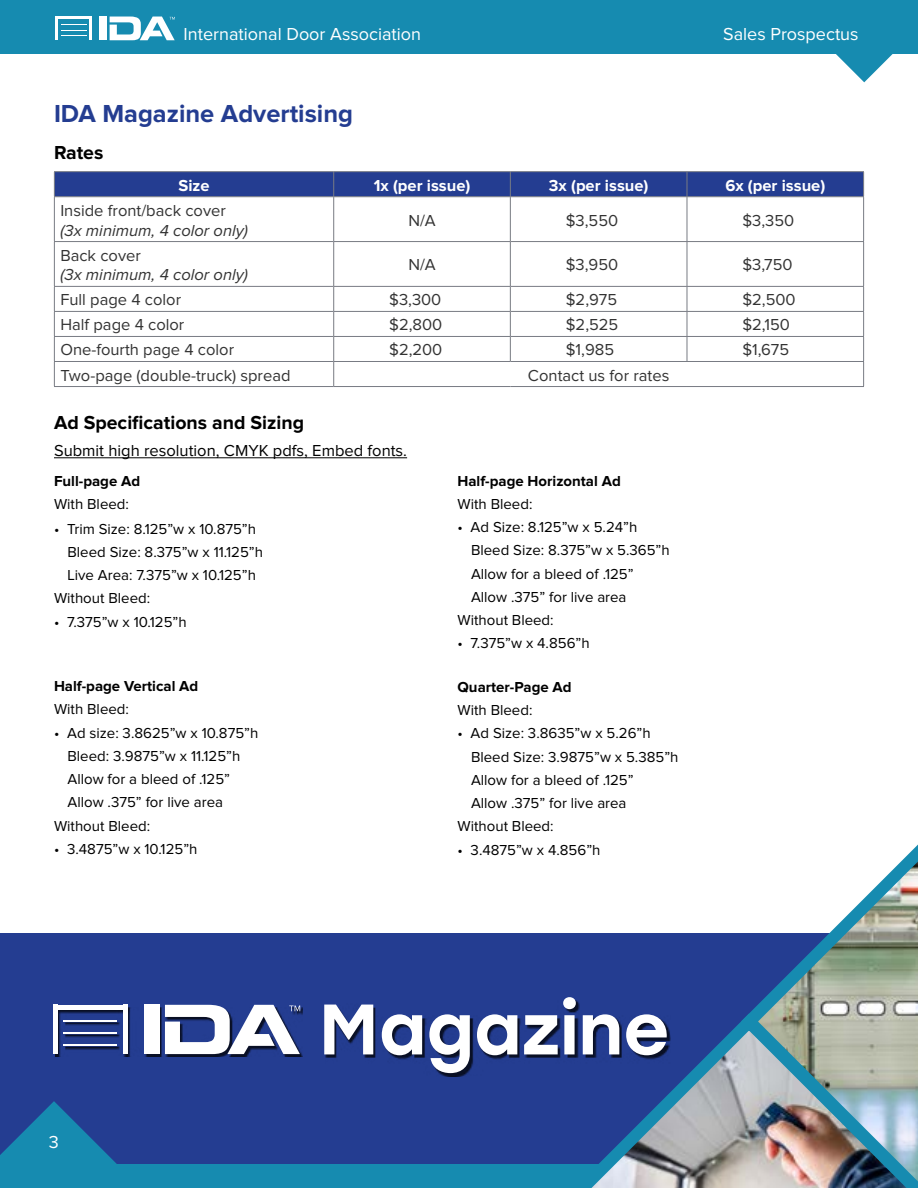
<style>
.page{position:relative;width:918px;height:1188px;background:#fff}
.page>*{position:absolute;margin:0;border:0;box-sizing:border-box;transform-origin:0 0}
.t1{font:500 71.25px "Stolzl";color:#fff}
.t2{font:700 25.5px "Proxima Nova";color:#243d91}
.t3{font:700 19.5px "Proxima Nova";color:#000}
.t4{font:18px "Proxima Nova";color:#fff}
.t5{font:16.5px "Proxima Nova";color:#333}
.t6{font:italic 16.5px "Proxima Nova";color:#333}
.t7{font:16.5px "Proxima Nova";color:#000}
.t8{font:700 16.5px "Proxima Nova";color:#fff}
.t9{font:15px "Proxima Nova";color:#000}
.t10{font:700 15px "Proxima Nova";color:#000}
</style>
<div class="page">
<svg style="left:836px;top:54px;width:57px;height:28px"></svg>
<div style="left:0;top:0;width:918px;height:54px;background:#168bb0"></div>
<hr style="left:56px;top:17px;width:35px;height:2px;background:#fff">
<hr style="left:89px;top:17px;width:2px;height:23px;background:#fff">
<div style="left:100px;top:17px;width:7px;height:23px;background:#fff"></div>
<svg style="left:61px;top:24px;width:25px;height:12px"></svg>
<hr style="left:56px;top:17px;width:2px;height:23px;background:#fff">
<svg style="left:110px;top:17px;width:65px;height:23px"></svg>
<div style="left:0;top:1159px;width:918px;height:29px;background:#168bb0"></div>
<svg style="left:55px;top:197px;width:808px;height:89px"></svg>
<svg style="left:55px;top:287px;width:808px;height:99px"></svg>
<hr style="left:54px;top:171px;width:280px;height:1px;background:#787b83">
<hr style="left:334px;top:171px;width:176px;height:1px;background:#787b83">
<hr style="left:510px;top:171px;width:177px;height:1px;background:#787b83">
<hr style="left:687px;top:171px;width:177px;height:1px;background:#787b83">
<div style="left:54px;top:172px;width:810px;height:24px;background:#243d91"></div>
<hr style="left:54px;top:196px;width:280px;height:1px;background:#787b83">
<hr style="left:54px;top:197px;width:1px;height:44px;background:#787b83">
<hr style="left:334px;top:196px;width:176px;height:1px;background:#787b83">
<hr style="left:333px;top:197px;width:1px;height:44px;background:#787b83">
<hr style="left:510px;top:196px;width:177px;height:1px;background:#787b83">
<hr style="left:510px;top:197px;width:1px;height:44px;background:#787b83">
<hr style="left:687px;top:196px;width:177px;height:1px;background:#787b83">
<hr style="left:687px;top:197px;width:1px;height:44px;background:#787b83">
<hr style="left:863px;top:197px;width:1px;height:44px;background:#787b83">
<hr style="left:54px;top:241px;width:280px;height:1px;background:#787b83">
<hr style="left:54px;top:242px;width:1px;height:44px;background:#787b83">
<hr style="left:334px;top:241px;width:176px;height:1px;background:#787b83">
<hr style="left:333px;top:242px;width:1px;height:44px;background:#787b83">
<hr style="left:510px;top:241px;width:177px;height:1px;background:#787b83">
<hr style="left:510px;top:242px;width:1px;height:44px;background:#787b83">
<hr style="left:687px;top:241px;width:177px;height:1px;background:#787b83">
<hr style="left:687px;top:242px;width:1px;height:44px;background:#787b83">
<hr style="left:863px;top:242px;width:1px;height:44px;background:#787b83">
<hr style="left:54px;top:286px;width:280px;height:1px;background:#787b83">
<hr style="left:334px;top:286px;width:176px;height:1px;background:#787b83">
<hr style="left:687px;top:286px;width:177px;height:1px;background:#787b83">
<hr style="left:510px;top:286px;width:177px;height:1px;background:#787b83">
<svg style="left:510px;top:287px;width:1px;height:74px"></svg>
<svg style="left:687px;top:287px;width:1px;height:74px"></svg>
<hr style="left:54px;top:311px;width:280px;height:1px;background:#787b83">
<hr style="left:54px;top:336px;width:280px;height:1px;background:#787b83">
<hr style="left:54px;top:361px;width:280px;height:1px;background:#787b83">
<svg style="left:54px;top:287px;width:1px;height:99px"></svg>
<hr style="left:54px;top:386px;width:280px;height:1px;background:#787b83">
<hr style="left:334px;top:361px;width:176px;height:1px;background:#787b83">
<svg style="left:333px;top:287px;width:1px;height:99px"></svg>
<hr style="left:334px;top:386px;width:176px;height:1px;background:#787b83">
<hr style="left:510px;top:386px;width:177px;height:1px;background:#787b83">
<hr style="left:687px;top:386px;width:177px;height:1px;background:#787b83">
<hr style="left:334px;top:336px;width:176px;height:1px;background:#787b83">
<hr style="left:334px;top:311px;width:176px;height:1px;background:#787b83">
<hr style="left:510px;top:311px;width:177px;height:1px;background:#787b83">
<hr style="left:510px;top:336px;width:177px;height:1px;background:#787b83">
<hr style="left:510px;top:361px;width:177px;height:1px;background:#787b83">
<hr style="left:687px;top:361px;width:177px;height:1px;background:#787b83">
<svg style="left:863px;top:287px;width:1px;height:99px"></svg>
<hr style="left:687px;top:336px;width:177px;height:1px;background:#787b83">
<hr style="left:687px;top:311px;width:177px;height:1px;background:#787b83">
<hr style="left:54px;top:458px;width:353px;height:1px;background:#000">
<div style="left:0;top:933px;width:918px;height:231px;background:#243d91"></div>
<svg style="left:591px;top:1030px;width:142px;height:158px"></svg>
<img style="left:733px;top:844px;width:185px;height:344px">
<div style="left:326px;top:1000px;width:345px;height:77px;background:#000;opacity:.75"></div>
<div style="left:55px;top:1007px;width:248px;height:50px;background:#000;opacity:.75"></div>
<div style="left:53px;top:1005px;width:74px;height:5px;background:#fff"></div>
<hr style="left:123px;top:1005px;width:4px;height:49px;background:#fff">
<div style="left:144px;top:1005px;width:15px;height:49px;background:#fff"></div>
<hr style="left:63px;top:1020px;width:54px;height:1px;background:#fff">
<hr style="left:63px;top:1032px;width:54px;height:2px;background:#fff">
<hr style="left:63px;top:1044px;width:54px;height:2px;background:#fff">
<div style="left:53px;top:1005px;width:5px;height:49px;background:#fff"></div>
<svg style="left:165px;top:1005px;width:135px;height:49px"></svg>
<svg style="left:0;top:1101px;width:117px;height:63px"></svg>
<p class="t4" style="left:184px;top:26px;width:239px">International Door Association</p>
<p class="t4" style="left:723px;top:26px;width:137px">Sales Prospectus</p>
<h2 class="t2" style="left:54px;top:102px;width:301px">IDA Magazine Advertising</h2>
<h3 class="t3" style="left:54px;top:143px;width:51px">Rates</h3>
<p class="t8" style="left:178px;top:178px;width:33px">Size</p>
<p class="t8" style="left:374px;top:178px;width:98px">1x (per issue)</p>
<p class="t8" style="left:549px;top:178px;width:101px">3x (per issue)</p>
<p class="t8" style="left:725px;top:178px;width:101px">6x (per issue)</p>
<p class="t5" style="left:60px;top:203px;width:167px">Inside front/back cover</p>
<p class="t6" style="left:60px;top:223px;width:189px">(3x minimum, 4 color only)</p>
<p class="t5" style="left:408px;top:213px;width:29px">N/A</p>
<p class="t5" style="left:566px;top:213px;width:54px">$3,550</p>
<p class="t5" style="left:742px;top:213px;width:53px">$3,350</p>
<p class="t5" style="left:60px;top:248px;width:82px">Back cover</p>
<p class="t6" style="left:60px;top:267px;width:189px">(3x minimum, 4 color only)</p>
<p class="t5" style="left:408px;top:257px;width:29px">N/A</p>
<p class="t5" style="left:566px;top:257px;width:54px">$3,950</p>
<p class="t5" style="left:742px;top:257px;width:52px">$3,750</p>
<p class="t5" style="left:60px;top:292px;width:122px">Full page 4 color</p>
<p class="t5" style="left:389px;top:292px;width:54px">$3,300</p>
<p class="t5" style="left:566px;top:292px;width:53px">$2,975</p>
<p class="t5" style="left:742px;top:292px;width:55px">$2,500</p>
<p class="t5" style="left:60px;top:317px;width:126px">Half page 4 color</p>
<p class="t5" style="left:389px;top:317px;width:55px">$2,800</p>
<p class="t5" style="left:566px;top:317px;width:54px">$2,525</p>
<p class="t5" style="left:742px;top:317px;width:49px">$2,150</p>
<p class="t5" style="left:60px;top:342px;width:175px">One-fourth page 4 color</p>
<p class="t5" style="left:389px;top:342px;width:55px">$2,200</p>
<p class="t5" style="left:566px;top:342px;width:50px">$1,985</p>
<p class="t5" style="left:742px;top:342px;width:48px">$1,675</p>
<p class="t5" style="left:60px;top:367px;width:232px">Two-page (double-truck) spread</p>
<p class="t5" style="left:528px;top:367px;width:143px">Contact us for rates</p>
<h3 class="t3" style="left:54px;top:414px;width:252px">Ad Specifications and Sizing</h3>
<p class="t7" style="left:54px;top:443px;width:355px">Submit high resolution, CMYK pdfs, Embed fonts.</p>
<p class="t10" style="left:54px;top:474px;width:88px">Full-page Ad</p>
<p class="t9" style="left:54px;top:497px;width:76px">With Bleed:</p>
<p class="t9" style="left:54px;top:522px;width:204px">• Trim Size: 8.125”w x 10.875”h</p>
<p class="t9" style="left:68px;top:545px;width:197px">Bleed Size: 8.375”w x 11.125”h</p>
<p class="t9" style="left:68px;top:568px;width:190px">Live Area: 7.375”w x 10.125”h</p>
<p class="t9" style="left:54px;top:591px;width:98px">Without Bleed:</p>
<p class="t9" style="left:54px;top:615px;width:134px">• 7.375”w x 10.125”h</p>
<p class="t10" style="left:458px;top:474px;width:165px">Half-page Horizontal Ad</p>
<p class="t9" style="left:458px;top:497px;width:76px">With Bleed:</p>
<p class="t9" style="left:458px;top:520px;width:181px">• Ad Size: 8.125”w x 5.24”h</p>
<p class="t9" style="left:471px;top:543px;width:200px">Bleed Size: 8.375”w x 5.365”h</p>
<p class="t9" style="left:471px;top:567px;width:164px">Allow for a bleed of .125”</p>
<p class="t9" style="left:471px;top:590px;width:157px">Allow .375” for live area</p>
<p class="t9" style="left:458px;top:613px;width:98px">Without Bleed:</p>
<p class="t9" style="left:458px;top:636px;width:134px">• 7.375”w x 4.856”h</p>
<p class="t10" style="left:458px;top:680px;width:116px">Quarter-Page Ad</p>
<p class="t9" style="left:458px;top:703px;width:76px">With Bleed:</p>
<p class="t9" style="left:458px;top:726px;width:195px">• Ad Size: 3.8635”w x 5.26”h</p>
<p class="t9" style="left:471px;top:750px;width:209px">Bleed Size: 3.9875”w x 5.385”h</p>
<p class="t9" style="left:471px;top:773px;width:164px">Allow for a bleed of .125”</p>
<p class="t9" style="left:471px;top:796px;width:157px">Allow .375” for live area</p>
<p class="t9" style="left:458px;top:819px;width:98px">Without Bleed:</p>
<p class="t9" style="left:458px;top:843px;width:144px">• 3.4875”w x 4.856”h</p>
<p class="t10" style="left:54px;top:679px;width:146px">Half-page Vertical Ad</p>
<p class="t9" style="left:54px;top:703px;width:76px">With Bleed:</p>
<p class="t9" style="left:54px;top:726px;width:206px">• Ad size: 3.8625”w x 10.875”h</p>
<p class="t9" style="left:68px;top:749px;width:174px">Bleed: 3.9875”w x 11.125”h</p>
<p class="t9" style="left:68px;top:772px;width:164px">Allow for a bleed of .125”</p>
<p class="t9" style="left:68px;top:796px;width:157px">Allow .375” for live area</p>
<p class="t9" style="left:54px;top:819px;width:98px">Without Bleed:</p>
<p class="t9" style="left:54px;top:842px;width:145px">• 3.4875”w x 10.125”h</p>
<p class="t4" style="left:49px;top:1134px;width:12px">3</p>
<h1 class="t1" style="left:319px;top:979px;width:352px">Magazine</h1>
</div>
